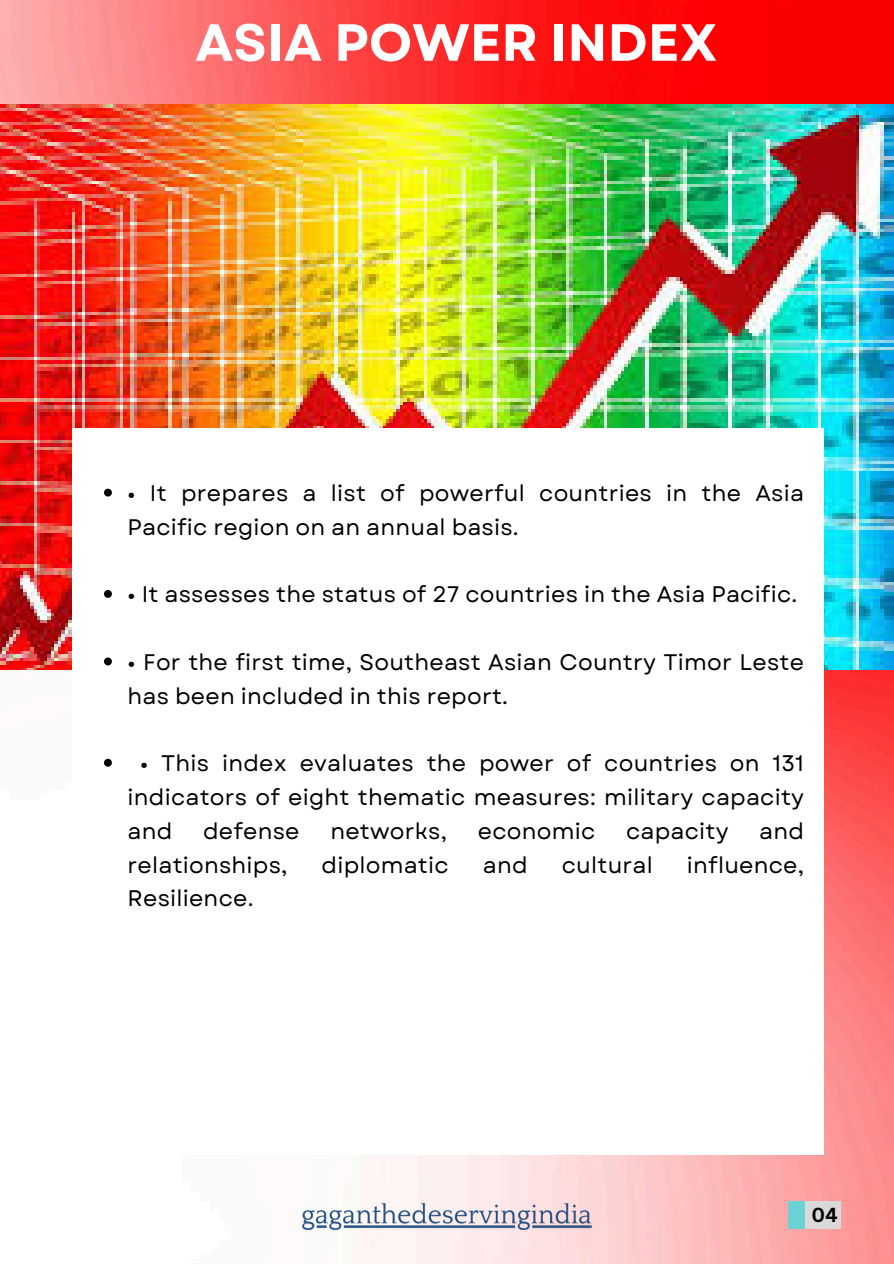
<style>
.page{position:relative;width:894px;height:1264px;background:#fff}
.page>*{position:absolute;margin:0;border:0;box-sizing:border-box;transform-origin:0 0}
.t1{font:700 52.05px "Garet";color:#fff}
.t2{font:22.5px/33.8px "Garet";letter-spacing:.01em;color:#000}
.t3{font:700 19.8px "Canva Sans";color:#000}
</style>
<div class="page">
<img style="left:0;top:0;width:893px;height:1263px">
<img style="left:0;top:104px;width:893px;height:565px">
<div style="left:72px;top:428px;width:751px;height:726px;background:#fff"></div>
<div style="left:793px;top:1201px;width:47px;height:27px;background:#d9d9d9"></div>
<div style="left:787px;top:1201px;width:17px;height:27px;background:#6bd1d3"></div>
<svg style="left:104px;top:488px;width:8px;height:8px"></svg>
<svg style="left:104px;top:590px;width:8px;height:8px"></svg>
<svg style="left:104px;top:657px;width:8px;height:8px"></svg>
<svg style="left:104px;top:758px;width:8px;height:8px"></svg>
<img style="left:298px;top:1200px;width:297px;height:33px">
<p class="t1" style="left:195px;top:5px;width:524px">ASIA POWER INDEX</p>
<p class="t2" style="left:128px;top:476px;width:677px">• It prepares a list of powerful countries in the Asia<br>Pacific region on an annual basis.</p>
<p class="t2" style="left:128px;top:577px;width:671px">• It assesses the status of 27 countries in the Asia Pacific.</p>
<p class="t2" style="left:128px;top:645px;width:677px">• For the first time, Southeast Asian Country Timor Leste has been included in this report.</p>
<p class="t2" style="left:128px;top:746px;width:677px;text-align:justify;text-indent:13px">• This index evaluates the power of countries on 131 indicators of eight thematic measures: military capacity and</p>
<p class="t2" style="left:203px;top:814px;width:98px">defense</p>
<p class="t2" style="left:330px;top:814px;width:118px">networks,</p>
<p class="t2" style="left:477px;top:814px;width:119px">economic</p>
<p class="t2" style="left:626px;top:814px;width:104px">capacity</p>
<p class="t2" style="left:759px;top:814px;width:46px">and</p>
<p class="t2" style="left:128px;top:847px;width:161px">relationships,</p>
<p class="t2" style="left:321px;top:847px;width:128px">diplomatic</p>
<p class="t2" style="left:482px;top:847px;width:46px">and</p>
<p class="t2" style="left:561px;top:847px;width:93px">cultural</p>
<p class="t2" style="left:686px;top:847px;width:118px">influence,</p>
<p class="t2" style="left:128px;top:881px;width:127px">Resilience.</p>
<p class="t3" style="left:811px;top:1200px;width:28px">04</p>
</div>
